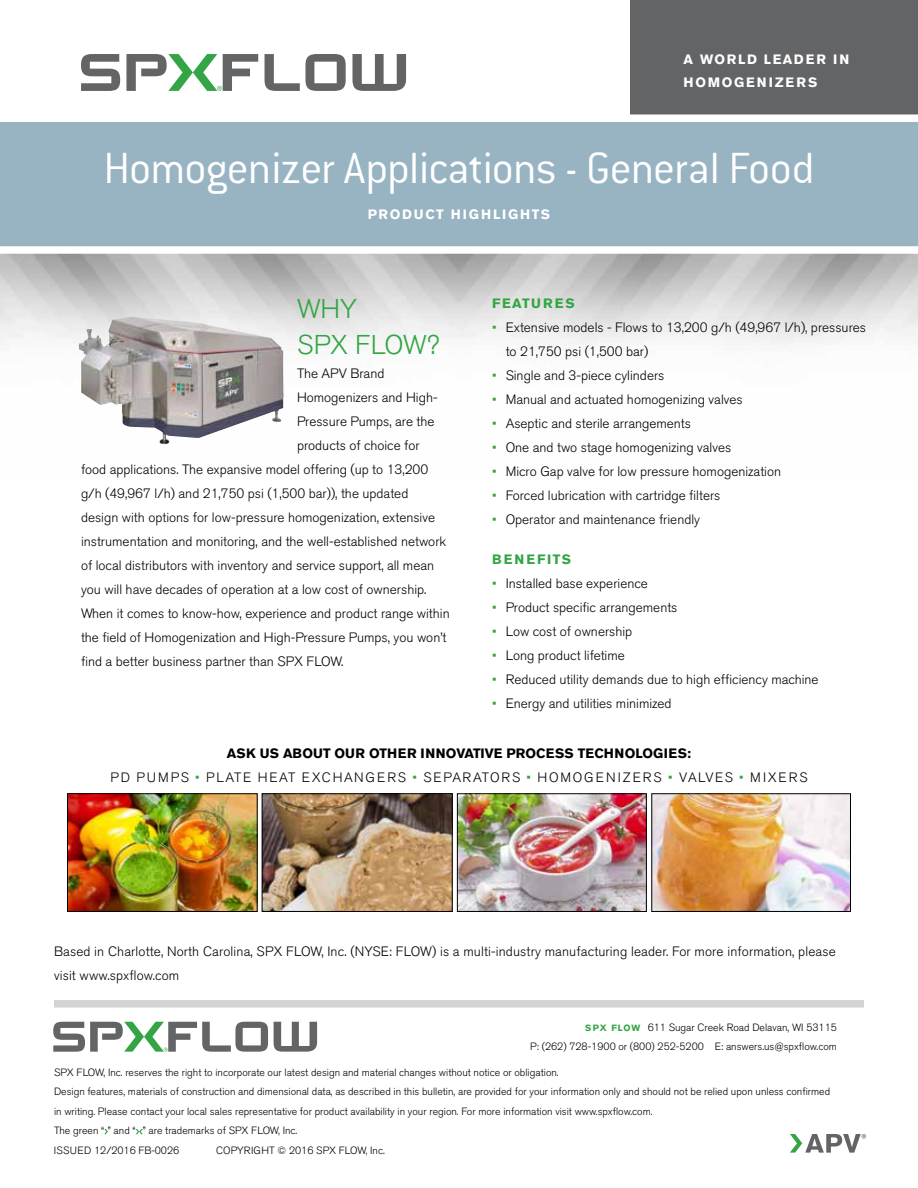
<style>
.page{position:relative;width:918px;height:1188px;background:#fff}
.page>*{position:absolute;margin:0;border:0;box-sizing:border-box;transform-origin:0 0}
.t1{font:300 48px "Conduit ITC Std";letter-spacing:-.02em;color:#fff}
.t2{font:300 27px/36px "Akzidenz Grotesk BE";color:#33a544}
.t3{font:300 13.5px/24px "Akzidenz Grotesk BE";color:#000}
.t4{font:300 13.5px/24px "Akzidenz Grotesk BE";letter-spacing:.13em;color:#000;text-align:center}
.t5{font:700 13.5px/22.5px "Akzidenz Grotesk BE";letter-spacing:.15em;color:#fff}
.t6{font:700 13.5px "Akzidenz Grotesk BE";letter-spacing:.13em;color:#fff}
.t7{font:700 13.5px "Akzidenz Grotesk BE";letter-spacing:.11em;color:#33a544}
.t8{font:700 13.5px "Akzidenz Grotesk BE";letter-spacing:.15em;color:#33a544}
.t9{font:300 10.5px/19.5px "Akzidenz Grotesk BE";color:#000}
.s1{color:#33a544}
.s2{font-weight:700}
.s3{font-weight:700;font-size:9px;color:#33a544}
</style>
<div class="page">
<div style="left:0;top:117px;width:918px;height:132px;background:#98b4c2"></div>
<div style="left:0;top:246px;width:918px;height:8px;background:#fff"></div>
<div style="left:631px;top:0;width:287px;height:117px;background:#636466"></div>
<div style="left:0;top:114px;width:918px;height:8px;background:#fff"></div>
<svg style="left:81px;top:54px;width:39px;height:37px"></svg>
<svg style="left:265px;top:54px;width:81px;height:37px"></svg>
<svg style="left:352px;top:54px;width:54px;height:37px"></svg>
<svg style="left:126px;top:54px;width:132px;height:37px"></svg>
<img style="left:69px;top:796px;width:186px;height:114px">
<div style="left:67px;top:794px;width:190px;height:118px;border:1px solid #000"></div>
<img style="left:264px;top:796px;width:186px;height:114px">
<div style="left:262px;top:794px;width:190px;height:118px;border:1px solid #000"></div>
<img style="left:459px;top:796px;width:186px;height:114px">
<div style="left:457px;top:794px;width:190px;height:118px;border:1px solid #000"></div>
<img style="left:654px;top:796px;width:195px;height:114px">
<div style="left:652px;top:794px;width:199px;height:118px;border:1px solid #000"></div>
<svg style="left:790px;top:1134px;width:76px;height:19px"></svg>
<svg style="left:274px;top:1022px;width:43px;height:30px"></svg>
<svg style="left:53px;top:1022px;width:215px;height:30px"></svg>
<div style="left:54px;top:1000px;width:810px;height:8px;background:#d1d3d4"></div>
<svg style="left:104px;top:1129px;width:4px;height:5px"></svg>
<svg style="left:136px;top:1129px;width:7px;height:5px"></svg>
<img style="left:78px;top:316px;width:206px;height:129px">
<p class="t5" style="left:684px;top:48px;width:167px">A WORLD LEADER IN<br>HOMOGENIZERS</p>
<h1 class="t1" style="left:104px;top:142px;width:712px">Homogenizer Applications - General Food</h1>
<p class="t6" style="left:368px;top:206px;width:184px">PRODUCT HIGHLIGHTS</p>
<h2 class="t2" style="left:297px;top:291px;width:144px">WHY<br>SPX FLOW?</h2>
<p class="t3" style="left:297px;top:361px;width:89px">The APV Brand</p>
<p class="t3" style="left:297px;top:385px;width:142px">Homogenizers and High-</p>
<p class="t3" style="left:297px;top:409px;width:139px">Pressure Pumps, are the</p>
<p class="t3" style="left:297px;top:433px;width:124px">products of choice for</p>
<p class="t3" style="left:81px;top:457px;width:349px">food applications. The expansive model offering (up to 13,200</p>
<p class="t3" style="left:81px;top:481px;width:329px">g/h (49,967 l/h) and 21,750 psi (1,500 bar)), the updated</p>
<p class="t3" style="left:81px;top:505px;width:356px">design with options for low-pressure homogenization, extensive</p>
<p class="t3" style="left:81px;top:529px;width:367px">instrumentation and monitoring, and the well-established network</p>
<p class="t3" style="left:81px;top:553px;width:355px">of local distributors with inventory and service support, all mean</p>
<p class="t3" style="left:81px;top:577px;width:347px">you will have decades of operation at a low cost of ownership.</p>
<p class="t3" style="left:81px;top:601px;width:370px">When it comes to know-how, experience and product range within</p>
<p class="t3" style="left:81px;top:625px;width:367px">the field of Homogenization and High-Pressure Pumps, you won’t</p>
<p class="t3" style="left:81px;top:649px;width:264px">find a better business partner than SPX FLOW.</p>
<p class="t7" style="left:492px;top:295px;width:84px">FEATURES</p>
<p class="t3" style="left:506px;top:315px;width:362px;text-indent:-14px"><span class="s1">•</span> Extensive models - Flows to 13,200 g/h (49,967 l/h), pressures to 21,750 psi (1,500 bar)</p>
<p class="t3" style="left:492px;top:363px;width:174px"><span class="s1">•</span> Single and 3-piece cylinders</p>
<p class="t3" style="left:492px;top:387px;width:252px"><span class="s1">•</span> Manual and actuated homogenizing valves</p>
<p class="t3" style="left:492px;top:411px;width:200px"><span class="s1">•</span> Aseptic and sterile arrangements</p>
<p class="t3" style="left:492px;top:435px;width:241px"><span class="s1">•</span> One and two stage homogenizing valves</p>
<p class="t3" style="left:492px;top:459px;width:290px"><span class="s1">•</span> Micro Gap valve for low pressure homogenization</p>
<p class="t3" style="left:492px;top:483px;width:230px"><span class="s1">•</span> Forced lubrication with cartridge filters</p>
<p class="t3" style="left:492px;top:507px;width:209px"><span class="s1">•</span> Operator and maintenance friendly</p>
<p class="t8" style="left:492px;top:552px;width:81px">BENEFITS</p>
<p class="t3" style="left:492px;top:572px;width:157px"><span class="s1">•</span> Installed base experience</p>
<p class="t3" style="left:492px;top:596px;width:187px"><span class="s1">•</span> Product specific arrangements</p>
<p class="t3" style="left:492px;top:620px;width:142px"><span class="s1">•</span> Low cost of ownership</p>
<p class="t3" style="left:492px;top:644px;width:134px"><span class="s1">•</span> Long product lifetime</p>
<p class="t3" style="left:492px;top:668px;width:328px"><span class="s1">•</span> Reduced utility demands due to high efficiency machine</p>
<p class="t3" style="left:492px;top:692px;width:181px"><span class="s1">•</span> Energy and utilities minimized</p>
<p class="t4" style="left:111px;top:742px;width:698px"><span class="s2">ASK US ABOUT OUR OTHER INNOVATIVE PROCESS TECHNOLOGIES:<br></span>PD PUMPS <span class="s1">•</span> PLATE HEAT EXCHANGERS <span class="s1">•</span> SEPARATORS <span class="s1">•</span> HOMOGENIZERS <span class="s1">•</span> VALVES <span class="s1">•</span> MIXERS</p>
<p class="t3" style="left:54px;top:939px;width:783px">Based in Charlotte, North Carolina, SPX FLOW, Inc. (NYSE: FLOW) is a multi-industry manufacturing leader. For more information, please visit www.spxflow.com</p>
<p class="t9" style="left:530px;top:1018px;width:308px;text-align:right"><span class="s3">SPX FLOW</span> 611 Sugar Creek Road Delavan, WI 53115<br>P: (262) 728-1900 or (800) 252-5200 E: answers.us@spxflow.com</p>
<p class="t9" style="left:54px;top:1063px;width:778px">SPX FLOW, Inc. reserves the right to incorporate our latest design and material changes without notice or obligation.<br>Design features, materials of construction and dimensional data, as described in this bulletin, are provided for your information only and should not be relied upon unless confirmed in writing. Please contact your local sales representative for product availability in your region. For more information visit www.spxflow.com.<br>The green “ ” and “ ” are trademarks of SPX FLOW, Inc.<br>ISSUED 12/2016 FB-0026</p>
<p class="t9" style="left:216px;top:1141px;width:170px">COPYRIGHT © 2016 SPX FLOW, Inc.</p>
</div>
